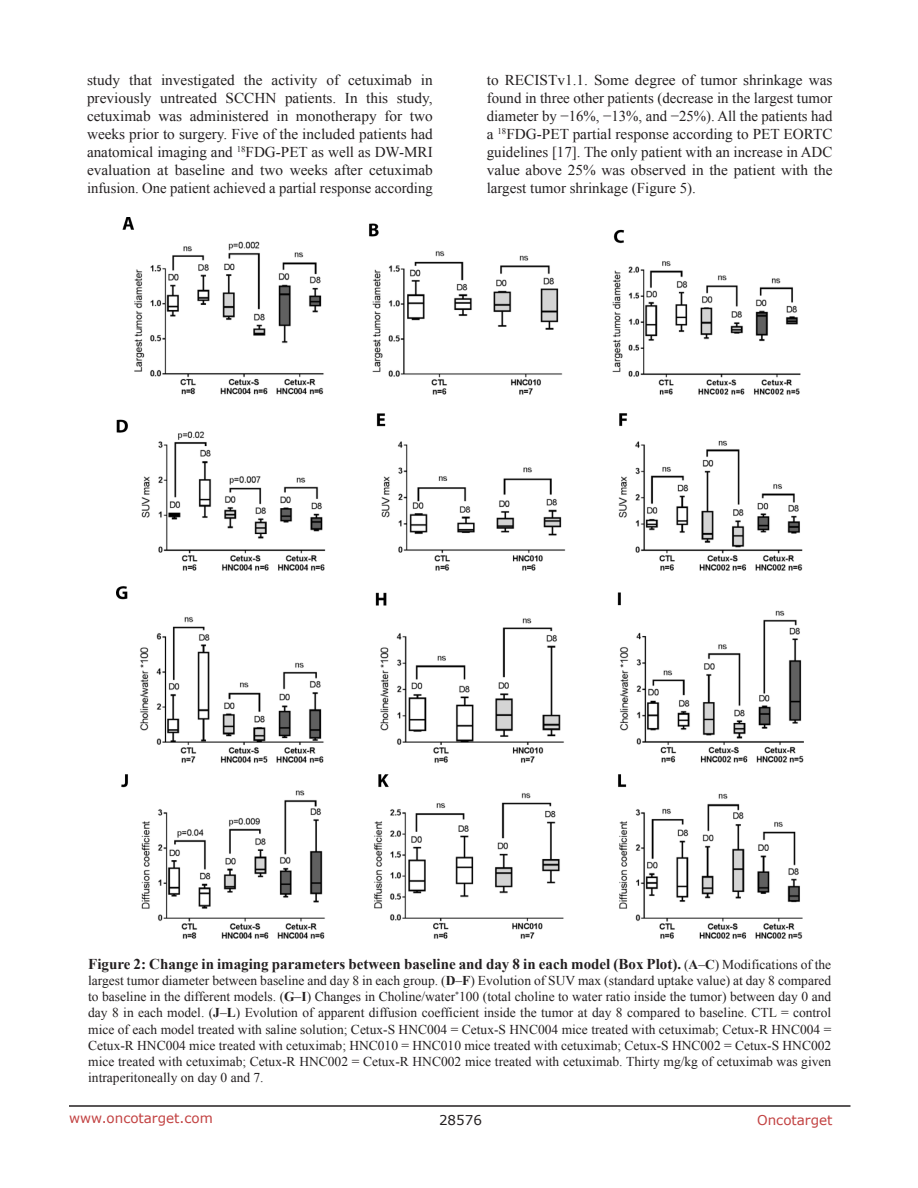
<style>
.page{position:relative;width:918px;height:1188px;background:#fff}
.page>*{position:absolute;margin:0;border:0;box-sizing:border-box;transform-origin:0 0}
.BodyText{font:15px/18px "Times New Roman";color:#231f20;text-align:justify}
.Figuretrx{font:700 15px "Times New Roman";color:#231f20}
.Figuretrx-2{font:13.5px/16.2px "Times New Roman";color:#231f20;text-align:justify}
.t1{font:13.5px "Verdana";color:#c24141}
.t2{font:13.5px "Verdana";color:#231f20}
.s1{font-weight:400;font-size:13.5px}
.s2{font-size:13.5px}
.s3{font-weight:700}
</style>
<div class="page">
<hr style="left:69px;top:1105px;width:781px;height:2px;background:#231f20">
<img style="left:116px;top:218px;width:687px;height:720px">
<p class="BodyText" style="left:87px;top:71px;width:347px">study that investigated the activity of cetuximab in previously untreated SCCHN patients. In this study, cetuximab was administered in monotherapy for two weeks prior to surgery. Five of the included patients had anatomical imaging and <sup>18</sup>FDG-PET as well as DW-MRI evaluation at baseline and two weeks after cetuximab infusion. One patient achieved a partial response according</p>
<p class="BodyText" style="left:487px;top:71px;width:347px">to RECISTv1.1. Some degree of tumor shrinkage was found in three other patients (decrease in the largest tumor diameter by −16%, −13%, and −25%). All the patients had a <sup>18</sup>FDG-PET partial response according to PET EORTC guidelines [17]. The only patient with an increase in ADC value above 25% was observed in the patient with the largest tumor shrinkage (Figure 5).</p>
<p class="Figuretrx" style="left:88px;top:953px;width:745px">Figure 2: Change in imaging parameters between baseline and day 8 in each model (Box Plot). <span class="s1">(</span><span class="s2">A</span><span class="s1">–</span><span class="s2">C</span><span class="s1">) Modifications of the</span></p>
<p class="Figuretrx-2" style="left:88px;top:972px;width:745px">largest tumor diameter between baseline and day 8 in each group. (<span class="s3">D</span>–<span class="s3">F</span>) Evolution of SUV max (standard uptake value) at day 8 compared to baseline in the different models. (<span class="s3">G</span>–<span class="s3">I</span>) Changes in Choline/water<sup>*</sup>100 (total choline to water ratio inside the tumor) between day 0 and day 8 in each model. (<span class="s3">J</span>–<span class="s3">L</span>) Evolution of apparent diffusion coefficient inside the tumor at day 8 compared to baseline. CTL = control mice of each model treated with saline solution; Cetux-S HNC004 = Cetux-S HNC004 mice treated with cetuximab; Cetux-R HNC004 = Cetux-R HNC004 mice treated with cetuximab; HNC010 = HNC010 mice treated with cetuximab; Cetux-S HNC002 = Cetux-S HNC002 mice treated with cetuximab; Cetux-R HNC002 = Cetux-R HNC002 mice treated with cetuximab. Thirty mg/kg of cetuximab was given intraperitoneally on day 0 and 7.</p>
<p class="t1" style="left:69px;top:1109px;width:145px">www.oncotarget.com</p>
<p class="t2" style="left:439px;top:1111px;width:44px">28576</p>
<p class="t1" style="left:757px;top:1111px;width:77px">Oncotarget</p>
</div>
